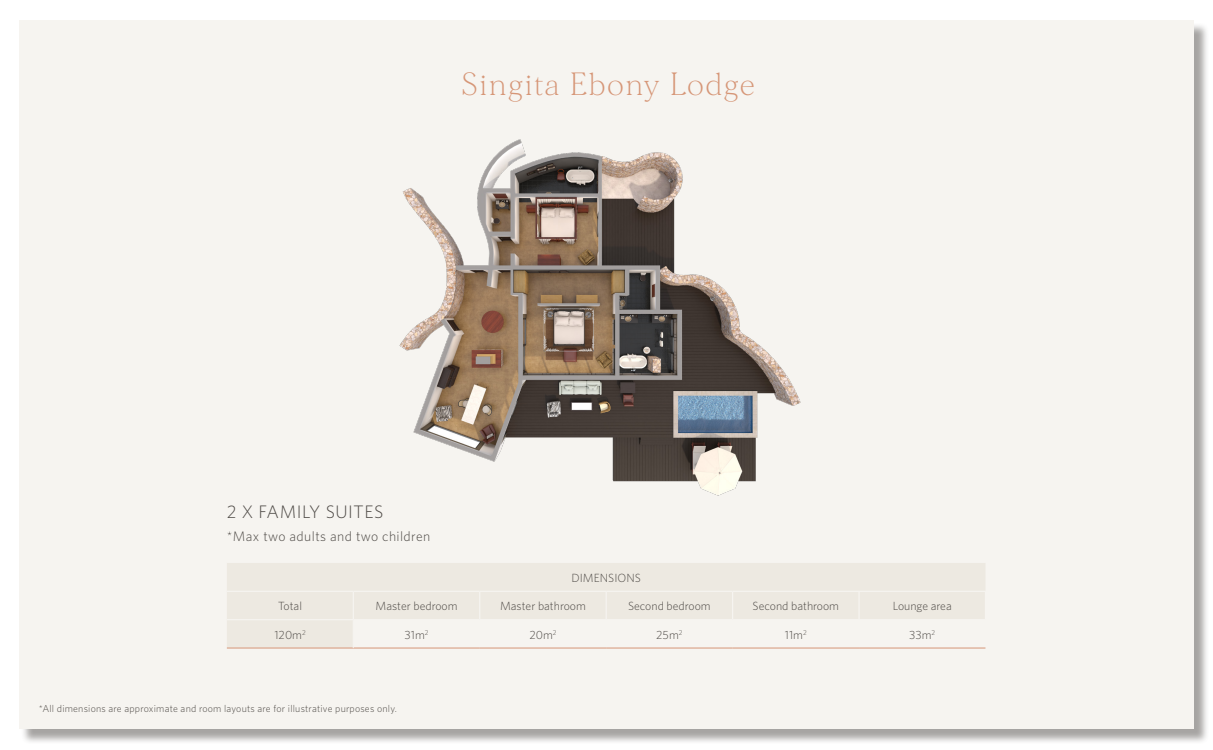
<style>
.page{position:relative;width:1213px;height:750px;background:#fff}
.page>*{position:absolute;margin:0;border:0;box-sizing:border-box;transform-origin:0 0}
.t1{font:200 30.62px "Morion";letter-spacing:.05em;color:#d69677}
.t2{font:300 18.12px "Whitney";letter-spacing:.03em;color:#4d4945}
.t3{font:300 13.75px "Whitney";letter-spacing:.03em;color:#4d4945}
.t4{font:300 11.88px "Whitney";color:#4d4945}
.t5{font:300 10px "Whitney";letter-spacing:.02em;color:#4d4945}
</style>
<div class="page">
<div style="left:21px;top:23px;width:1188px;height:722px;background:#4d4945;opacity:.5"></div>
<div style="left:19px;top:21px;width:1174px;height:708px;background:#f6f4f0"></div>
<div style="left:227px;top:563px;width:758px;height:28px;background:#ede9e1"></div>
<hr style="left:227px;top:648px;width:126px;height:1px;background:#d69677">
<hr style="left:353px;top:648px;width:127px;height:1px;background:#d69677">
<hr style="left:480px;top:648px;width:126px;height:1px;background:#d69677">
<hr style="left:606px;top:648px;width:126px;height:1px;background:#d69677">
<hr style="left:732px;top:648px;width:127px;height:1px;background:#d69677">
<hr style="left:859px;top:648px;width:126px;height:1px;background:#d69677">
<svg style="left:227px;top:592px;width:758px;height:56px"></svg>
<hr style="left:480px;top:619px;width:126px;height:1px;background:#f6f4f0">
<hr style="left:606px;top:619px;width:126px;height:1px;background:#f6f4f0">
<hr style="left:732px;top:619px;width:127px;height:1px;background:#f6f4f0">
<hr style="left:859px;top:619px;width:127px;height:1px;background:#f6f4f0">
<img style="left:399px;top:139px;width:402px;height:357px">
<h1 class="t1" style="left:461px;top:67px;width:295px">Singita Ebony Lodge</h1>
<h2 class="t2" style="left:227px;top:500px;width:158px">2 X FAMILY SUITES</h2>
<p class="t3" style="left:227px;top:528px;width:205px">*Max two adults and two children</p>
<p class="t4" style="left:571px;top:570px;width:71px">DIMENSIONS</p>
<p class="t4" style="left:278px;top:598px;width:25px">Total</p>
<p class="t4" style="left:375px;top:598px;width:83px">Master bedroom</p>
<p class="t4" style="left:500px;top:598px;width:87px">Master bathroom</p>
<p class="t4" style="left:628px;top:598px;width:84px">Second bedroom</p>
<p class="t4" style="left:752px;top:598px;width:88px">Second bathroom</p>
<p class="t4" style="left:892px;top:598px;width:60px">Lounge area</p>
<p class="t4" style="left:274px;top:627px;width:33px">120m<sup>2</sup></p>
<p class="t4" style="left:404px;top:627px;width:25px">31m<sup>2</sup></p>
<p class="t4" style="left:529px;top:627px;width:29px">20m<sup>2</sup></p>
<p class="t4" style="left:656px;top:627px;width:28px">25m<sup>2</sup></p>
<p class="t4" style="left:785px;top:627px;width:23px">11m<sup>2</sup></p>
<p class="t4" style="left:909px;top:627px;width:28px">33m<sup>2</sup></p>
<p class="t5" style="left:39px;top:702px;width:359px">*All dimensions are approximate and room layouts are for illustrative purposes only.</p>
</div>
